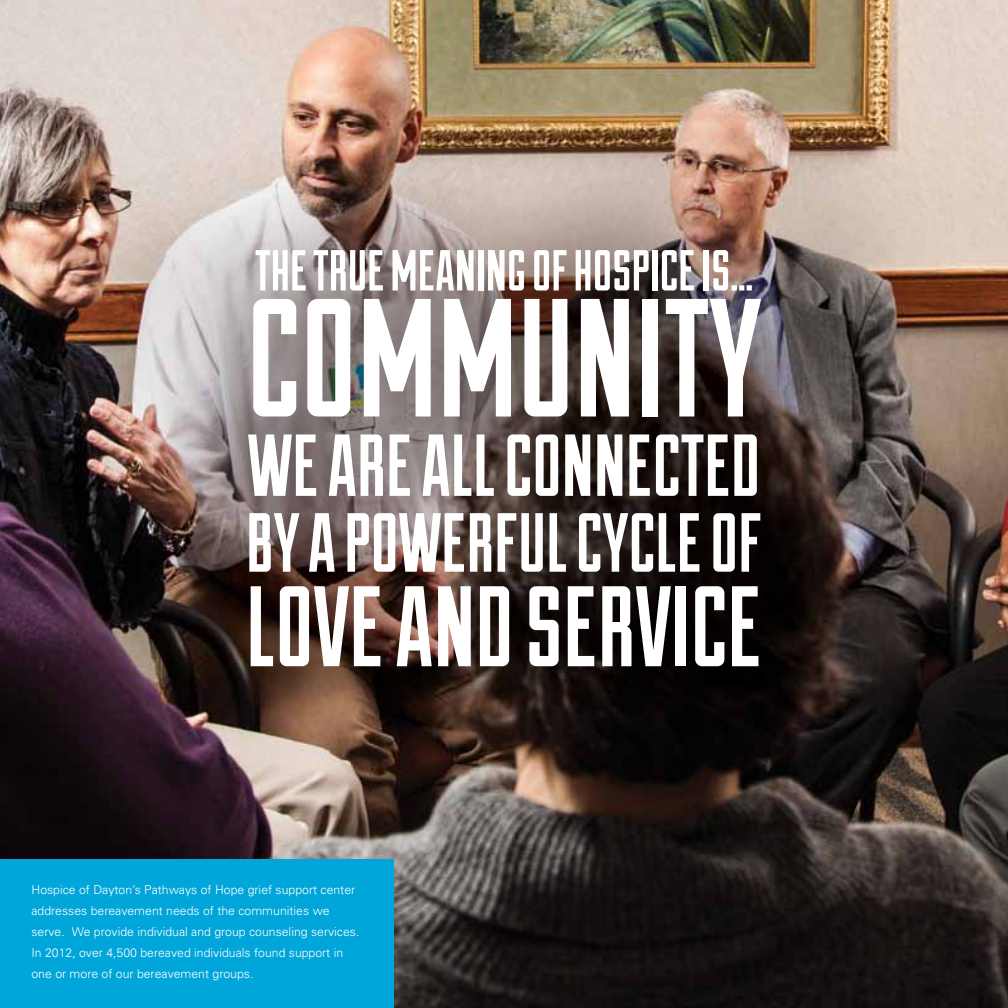
<style>
.page{position:relative;width:1008px;height:1008px;background:#fff}
.page>*{position:absolute;margin:0;border:0;box-sizing:border-box;transform-origin:0 0}
.t1{font:168px "Duke Fill";color:#fff}
.t2{font:114.27px "Duke Fill";color:#fff}
.t3{font:87.67px "Duke Fill";color:#fff}
.t4{font:83.65px "Duke Fill";color:#fff}
.t5{font:57.75px "Duke Fill";color:#fff}
.t6{font:300 12.25px/21px "Univers";color:#fff}
</style>
<div class="page">
<img style="left:0;top:0;width:1008px;height:1008px">
<div style="left:0;top:859px;width:394px;height:149px;background:#00a5d9"></div>
<h3 class="t5" style="left:255px;top:237px;width:499px">THE TRUE MEANING OF HOSPICE IS…</h3>
<h1 class="t1" style="left:247px;top:261px;width:516px">COMMUNITY</h1>
<h3 class="t3" style="left:248px;top:415px;width:514px">WE ARE ALL CONNECTED</h3>
<h3 class="t4" style="left:246px;top:494px;width:518px">BY A POWERFUL CYCLE OF</h3>
<h2 class="t2" style="left:246px;top:561px;width:517px">LOVE AND SERVICE</h2>
<p class="t6" style="left:32px;top:879px;width:329px">Hospice of Dayton’s Pathways of Hope grief support center addresses bereavement needs of the communities we serve. We provide individual and group counseling services.<br>In 2012, over 4,500 bereaved individuals found support in one or more of our bereavement groups.</p>
</div>
